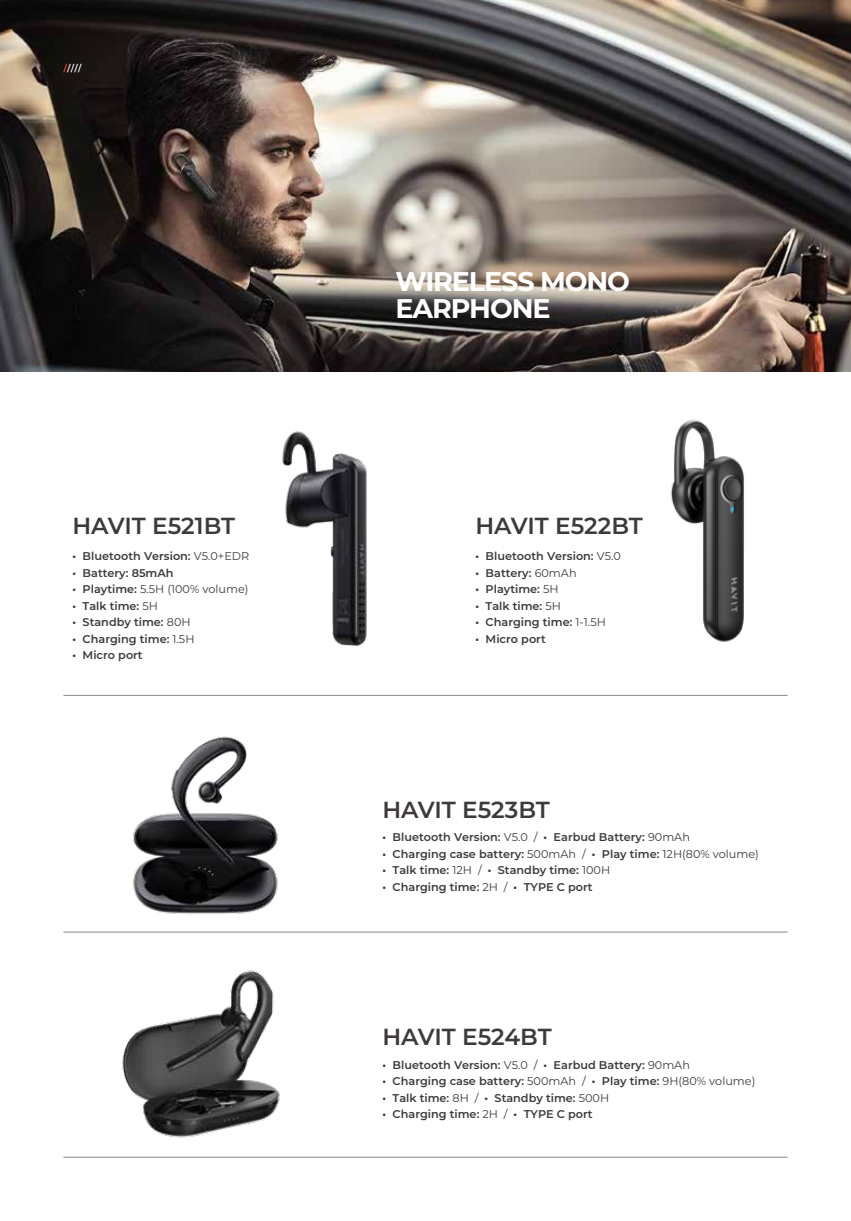
<style>
.page{position:relative;width:851px;height:1221px;background:#fff}
.page>*{position:absolute;margin:0;border:0;box-sizing:border-box;transform-origin:0 0}
.t1{font:700 27px/27px "Montserrat";letter-spacing:-.04em;color:#fff}
.t2{font:600 23.25px "Montserrat";letter-spacing:-.005em;color:#3e3a39}
.t3{font:600 11.25px/16.5px "Montserrat";color:#3e3a39}
.s1{font-weight:800}
.s2{font-weight:400}
</style>
<div class="page">
<img style="left:0;top:0;width:850px;height:372px">
<svg style="left:63px;top:64px;width:19px;height:8px"></svg>
<hr style="left:63px;top:695px;width:724px;height:1px;background:#868686">
<hr style="left:63px;top:931px;width:724px;height:1px;background:#868686">
<hr style="left:63px;top:1156px;width:724px;height:1px;background:#868686">
<img style="left:282px;top:431px;width:85px;height:215px">
<img style="left:670px;top:419px;width:74px;height:223px">
<img style="left:63px;top:694px;width:330px;height:239px">
<img style="left:122px;top:970px;width:158px;height:168px">
<h2 class="t2" style="left:72px;top:509px;width:164px">HAVIT E521BT</h2>
<p class="t3" style="left:72px;top:547px;width:178px"><span class="s1">·</span> Bluetooth Version: <span class="s2">V5.0+EDR </span><span class="s1">·</span> Battery: 85mAh<br><span class="s1">·</span> Playtime: <span class="s2">5.5H (100% volume) </span><span class="s1">·</span> Talk time: <span class="s2">5H<br></span><span class="s1">·</span> Standby time: <span class="s2">80H<br></span><span class="s1">·</span> Charging time: <span class="s2">1.5H<br></span><span class="s1">·</span> Micro port</p>
<h1 class="t1" style="left:395px;top:267px;width:236px">WIRELESS MONO<br>EARPHONE</h1>
<h2 class="t2" style="left:475px;top:509px;width:169px">HAVIT E522BT</h2>
<p class="t3" style="left:475px;top:547px;width:147px"><span class="s1">·</span> Bluetooth Version: <span class="s2">V5.0 </span><span class="s1">·</span> Battery: <span class="s2">60mAh<br></span><span class="s1">·</span> Playtime: <span class="s2">5H<br></span><span class="s1">·</span> Talk time: <span class="s2">5H<br></span><span class="s1">·</span> Charging time: <span class="s2">1-1.5H<br></span><span class="s1">·</span> Micro port</p>
<h2 class="t2" style="left:382px;top:793px;width:169px">HAVIT E523BT</h2>
<p class="t3" style="left:382px;top:828px;width:378px"><span class="s1">·</span> Bluetooth Version: <span class="s2">V5.0 /</span> <span class="s1">·</span> Earbud Battery: <span class="s2">90mAh<br></span><span class="s1">·</span> Charging case battery: <span class="s2">500mAh /</span> <span class="s1">·</span> Play time: <span class="s2">12H(80% volume) </span><span class="s1">·</span> Talk time: <span class="s2">12H /</span> <span class="s1">·</span> Standby time: <span class="s2">100H<br></span><span class="s1">·</span> Charging time: <span class="s2">2H /</span> <span class="s1">·</span> TYPE C port</p>
<h2 class="t2" style="left:382px;top:1020px;width:171px">HAVIT E524BT</h2>
<p class="t3" style="left:382px;top:1055px;width:374px"><span class="s1">·</span> Bluetooth Version: <span class="s2">V5.0 /</span> <span class="s1">·</span> Earbud Battery: <span class="s2">90mAh<br></span><span class="s1">·</span> Charging case battery: <span class="s2">500mAh /</span> <span class="s1">·</span> Play time: <span class="s2">9H(80% volume) </span><span class="s1">·</span> Talk time: <span class="s2">8H /</span> <span class="s1">·</span> Standby time: <span class="s2">500H<br></span><span class="s1">·</span> Charging time: <span class="s2">2H /</span> <span class="s1">·</span> TYPE C port</p>
</div>
